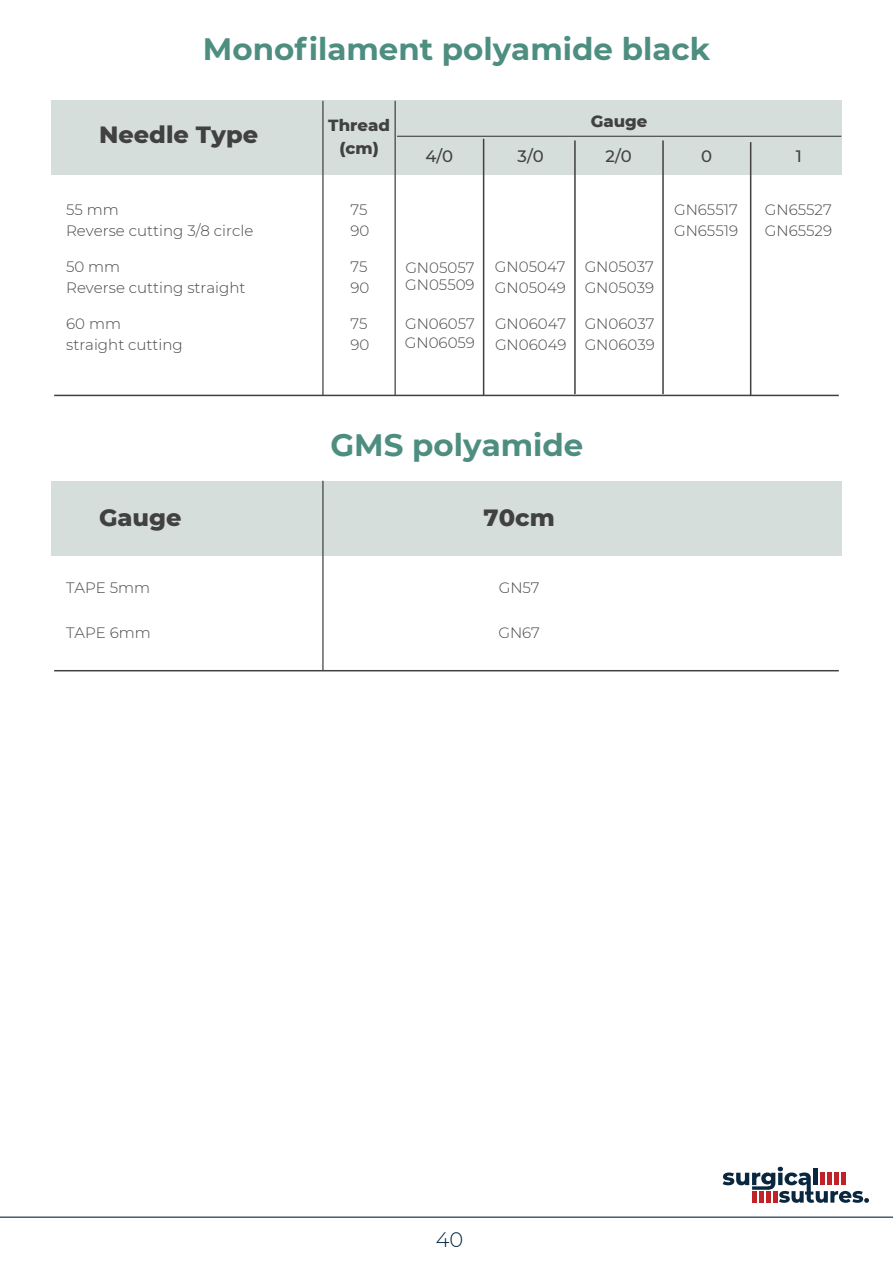
<style>
.page{position:relative;width:893px;height:1263px;background:#fff}
.page>*{position:absolute;margin:0;border:0;box-sizing:border-box;transform-origin:0 0}
.t1{font:700 30.9px "Montserrat";color:#4d8e81}
.t2{font:800 24px "Montserrat";color:#414141}
.t3{font:300 21px "Montserrat";color:#082840}
.t4{font:800 16.5px/22.5px "Montserrat";color:#414141;text-align:center}
.t5{font:500 16.5px "Montserrat";color:#414141}
.t6{font:300 15px/20.7px "Montserrat";color:#454647}
</style>
<div class="page">
<div style="left:51px;top:100px;width:791px;height:75px;background:#d5dedb"></div>
<div style="left:51px;top:481px;width:791px;height:75px;background:#d5dedb"></div>
<hr style="left:750px;top:142px;width:1px;height:254px;background:#414141">
<hr style="left:397px;top:136px;width:444px;height:1px;background:#414141">
<hr style="left:395px;top:101px;width:1px;height:295px;background:#414141">
<hr style="left:483px;top:139px;width:1px;height:256px;background:#414141">
<hr style="left:574px;top:140px;width:2px;height:254px;background:#414141">
<hr style="left:662px;top:140px;width:2px;height:254px;background:#414141">
<hr style="left:322px;top:101px;width:2px;height:295px;background:#414141">
<hr style="left:322px;top:481px;width:2px;height:190px;background:#414141">
<hr style="left:0;top:1216px;width:893px;height:2px;background:#082840">
<svg style="left:723px;top:1167px;width:146px;height:36px"></svg>
<hr style="left:54px;top:395px;width:785px;height:1px;background:#414141">
<hr style="left:54px;top:670px;width:785px;height:1px;background:#414141">
<h1 class="t1" style="left:203px;top:26px;width:509px">Monofilament polyamide black</h1>
<h2 class="t2" style="left:99px;top:117px;width:161px">Needle Type</h2>
<p class="t4" style="left:328px;top:113px;width:63px">Thread (cm)</p>
<p class="t4" style="left:591px;top:109px;width:58px">Gauge</p>
<p class="t5" style="left:425px;top:144px;width:29px">4/0</p>
<p class="t5" style="left:518px;top:144px;width:28px">3/0</p>
<p class="t5" style="left:606px;top:144px;width:28px">2/0</p>
<p class="t5" style="left:701px;top:144px;width:13px">0</p>
<p class="t5" style="left:796px;top:144px;width:8px">1</p>
<p class="t6" style="left:66px;top:199px;width:189px">55 mm<br>Reverse cutting 3/8 circle</p>
<p class="t6" style="left:350px;top:199px;width:20px">75<br>90</p>
<p class="t6" style="left:674px;top:199px;width:66px">GN65517<br>GN65519</p>
<p class="t6" style="left:765px;top:199px;width:69px">GN65527<br>GN65529</p>
<p class="t6" style="left:66px;top:256px;width:181px">50 mm<br>Reverse cutting straight</p>
<p class="t6" style="left:350px;top:256px;width:20px">75<br>90</p>
<p class="t6" style="left:405px;top:258px;width:71px;line-height:17.2px">GN05057<br>GN05509</p>
<p class="t6" style="left:495px;top:256px;width:72px">GN05047<br>GN05049</p>
<p class="t6" style="left:585px;top:256px;width:71px">GN05037<br>GN05039</p>
<p class="t6" style="left:66px;top:313px;width:118px">60 mm straight cutting</p>
<p class="t6" style="left:350px;top:313px;width:20px">75<br>90</p>
<p class="t6" style="left:405px;top:314px;width:72px;line-height:19px">GN06057<br>GN06059</p>
<p class="t6" style="left:495px;top:313px;width:73px">GN06047<br>GN06049</p>
<p class="t6" style="left:585px;top:313px;width:72px">GN06037<br>GN06039</p>
<h1 class="t1" style="left:330px;top:422px;width:254px">GMS polyamide</h1>
<h2 class="t2" style="left:99px;top:499px;width:84px">Gauge</h2>
<h2 class="t2" style="left:484px;top:499px;width:73px">70cm</h2>
<p class="t6" style="left:66px;top:577px;width:86px">TAPE 5mm</p>
<p class="t6" style="left:499px;top:577px;width:42px">GN57</p>
<p class="t6" style="left:66px;top:622px;width:86px">TAPE 6mm</p>
<p class="t6" style="left:498px;top:622px;width:43px">GN67</p>
<h3 class="t3" style="left:436px;top:1225px;width:29px">40</h3>
</div>
